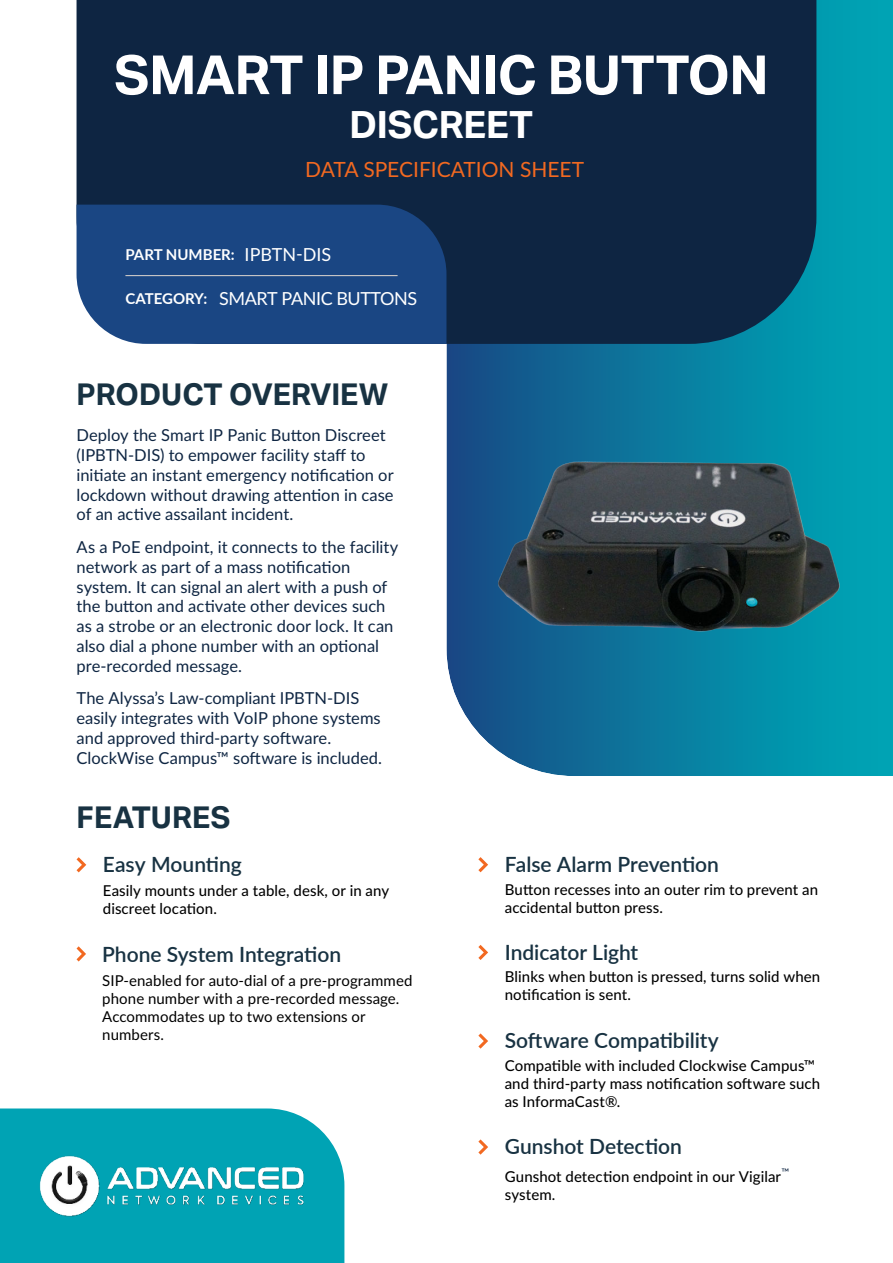
<style>
.page{position:relative;width:893px;height:1263px;background:#fff}
.page>*{position:absolute;margin:0;border:0;box-sizing:border-box;transform-origin:0 0}
.t1{font:700 54px "Aktiv Grotesk";letter-spacing:-.01em;color:#fff}
.t2{font:700 37.5px "Aktiv Grotesk";letter-spacing:-.01em;color:#fff}
.t3{font:700 30px "Aktiv Grotesk";color:#183242}
.t4{font:600 21px "Lato";letter-spacing:-.005em;color:#183242}
.t5{font:21px "Lato";color:#f26921}
.t6{font:18px "Lato";letter-spacing:-.025em;color:#fff}
.t7{font:16.5px/19.8px "Lato";color:#0e2542}
.t8{font:500 15px/18px "Lato";letter-spacing:.005em;color:#000}
.t9{font:15px/18px "Lato";letter-spacing:.005em;color:#000}
.t10{font:700 15px "Lato";color:#fff}
.s1{font-weight:400;font-size:18px}
.s2{font-weight:700;font-size:15px}
</style>
<div class="page">
<svg style="left:446px;top:0;width:447px;height:776px"></svg>
<img style="left:487px;top:436px;width:370px;height:229px">
<div style="left:77px;top:0;width:739px;height:344px;background:#0e2542"></div>
<div style="left:77px;top:205px;width:369px;height:139px;background:#1a4683"></div>
<div style="left:0;top:1108px;width:344px;height:155px;background:#00a3b4"></div>
<img style="left:39px;top:1152px;width:267px;height:67px">
<hr style="left:125px;top:275px;width:273px;height:1px;background:#ded6cf">
<svg style="left:478px;top:857px;width:10px;height:15px"></svg>
<svg style="left:77px;top:857px;width:9px;height:15px"></svg>
<svg style="left:478px;top:1139px;width:10px;height:15px"></svg>
<svg style="left:77px;top:946px;width:9px;height:15px"></svg>
<svg style="left:478px;top:945px;width:10px;height:15px"></svg>
<svg style="left:478px;top:1033px;width:10px;height:16px"></svg>
<h1 class="t1" style="left:114px;top:44px;width:656px">SMART IP PANIC BUTTON</h1>
<h2 class="t2" style="left:349px;top:103px;width:185px">DISCREET</h2>
<p class="t5" style="left:305px;top:162px;width:280px">DATA SPECIFICATION SHEET</p>
<p class="t10" style="left:125px;top:246px;width:207px">PART NUMBER: <span class="s1">IPBTN-DIS</span></p>
<p class="t6" style="left:125px;top:292px;width:293px"><span class="s2">CATEGORY:</span> SMART PANIC BUTTONS</p>
<h3 class="t3" style="left:77px;top:377px;width:313px">PRODUCT OVERVIEW</h3>
<p class="t7" style="left:77px;top:425px;width:319px">Deploy the Smart IP Panic Button Discreet (IPBTN-DIS) to empower facility staff to initiate an instant emergency notification or lockdown without drawing attention in case of an active assailant incident.</p>
<p class="t7" style="left:77px;top:536px;width:323px">As a PoE endpoint, it connects to the facility network as part of a mass notification system. It can signal an alert with a push of the button and activate other devices such as a strobe or an electronic door lock. It can also dial a phone number with an optional pre-recorded message.</p>
<p class="t7" style="left:77px;top:688px;width:307px">The Alyssa’s Law-compliant IPBTN-DIS easily integrates with VoIP phone systems and approved third-party software.<br>ClockWise Campus™ software is included.</p>
<h3 class="t3" style="left:77px;top:800px;width:156px">FEATURES</h3>
<p class="t4" style="left:103px;top:849px;width:140px">Easy Mounting</p>
<p class="t8" style="left:103px;top:881px;width:288px">Easily mounts under a table, desk, or in any discreet location.</p>
<p class="t4" style="left:102px;top:939px;width:240px">Phone System Integration</p>
<p class="t9" style="left:102px;top:971px;width:312px">SIP-enabled for auto-dial of a pre-programmed phone number with a pre-recorded message.<br>Accommodates up to two extensions or numbers.</p>
<p class="t4" style="left:505px;top:849px;width:216px">False Alarm Prevention</p>
<p class="t8" style="left:505px;top:879px;width:315px">Button recesses into an outer rim to prevent an accidental button press.</p>
<p class="t4" style="left:505px;top:937px;width:135px">Indicator Light</p>
<p class="t8" style="left:505px;top:967px;width:317px">Blinks when button is pressed, turns solid when notification is sent.</p>
<p class="t4" style="left:505px;top:1025px;width:216px">Software Compatibility</p>
<p class="t8" style="left:505px;top:1056px;width:317px">Compatible with included Clockwise Campus™ and third-party mass notification software such as InformaCast®.</p>
<p class="t4" style="left:505px;top:1131px;width:179px">Gunshot Detection</p>
<p class="t8" style="left:505px;top:1166px;width:286px">Gunshot detection endpoint in our Vigilar<sup>™ </sup>system.</p>
</div>
